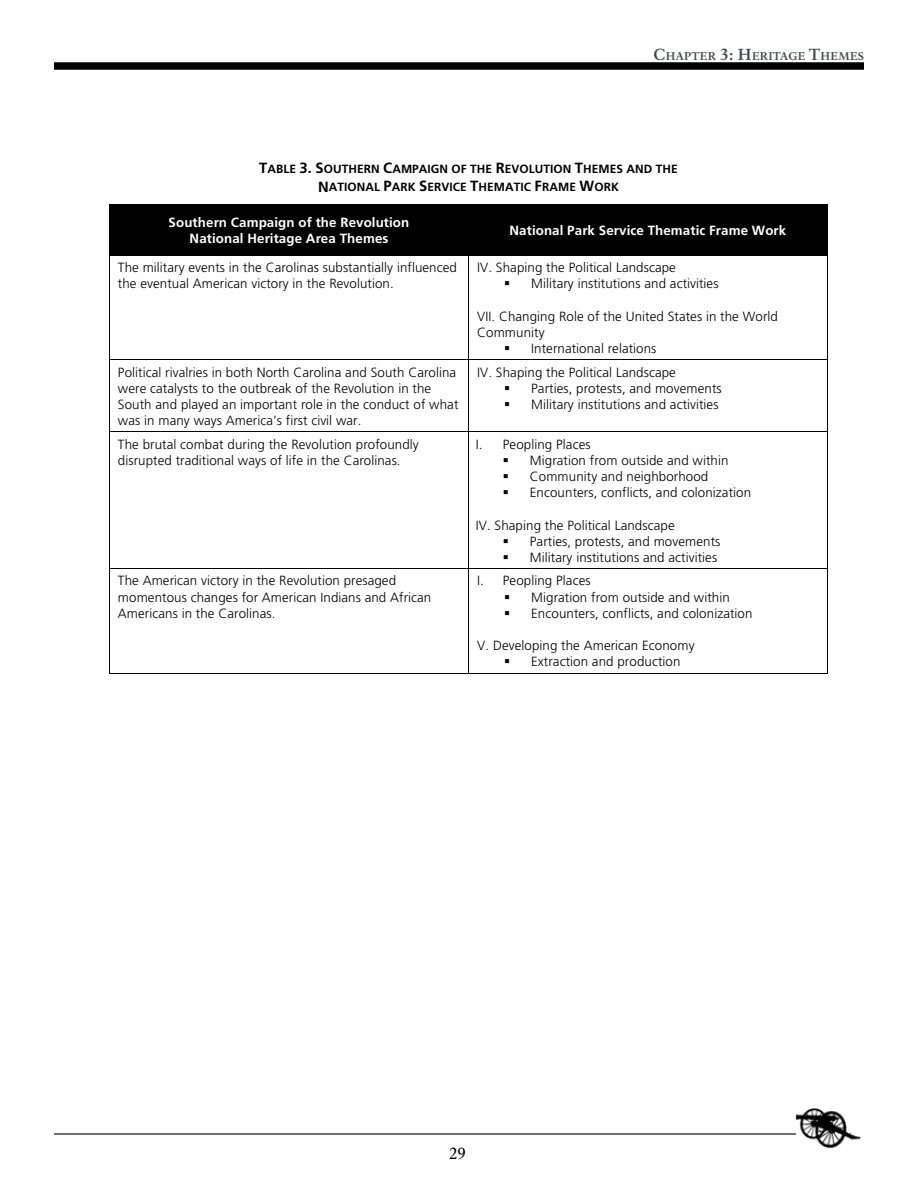
<style>
.page{position:relative;width:918px;height:1188px;background:#fff}
.page>*{position:absolute;margin:0;border:0;box-sizing:border-box;transform-origin:0 0}
.t1{font:15.75px "NPS Rawlinson OT";color:#000}
.t2{font:300 13.35px/16.2px "Frutiger LT Std";letter-spacing:.005em;color:#000}
.t3{font:700 13.35px/16.2px "Frutiger LT Std";letter-spacing:.01em;color:#fff;text-align:center}
.t4{font:700 11.85px/18px "Frutiger LT Std";letter-spacing:.005em;color:#000;text-align:center}
.t5{font:700 10.95px "NPS Rawlinson OT";letter-spacing:.03em;color:#43464d}
.s1{font-size:15.75px}
.s2{font-size:14.7px}
</style>
<div class="page">
<div style="left:110px;top:205px;width:358px;height:50px;background:#000"></div>
<div style="left:469px;top:205px;width:358px;height:50px;background:#000"></div>
<hr style="left:110px;top:204px;width:358px;height:1px;background:#000">
<hr style="left:469px;top:204px;width:359px;height:1px;background:#000">
<hr style="left:109px;top:205px;width:1px;height:50px;background:#000">
<hr style="left:468px;top:205px;width:1px;height:50px;background:#000">
<hr style="left:828px;top:205px;width:1px;height:50px;background:#000">
<hr style="left:110px;top:255px;width:358px;height:1px;background:#000">
<hr style="left:469px;top:255px;width:359px;height:1px;background:#000">
<hr style="left:109px;top:259px;width:1px;height:101px;background:#000">
<hr style="left:468px;top:259px;width:1px;height:101px;background:#000">
<hr style="left:828px;top:259px;width:1px;height:101px;background:#000">
<hr style="left:110px;top:360px;width:358px;height:1px;background:#000">
<hr style="left:469px;top:360px;width:359px;height:1px;background:#000">
<hr style="left:109px;top:364px;width:1px;height:68px;background:#000">
<hr style="left:468px;top:364px;width:1px;height:68px;background:#000">
<hr style="left:828px;top:364px;width:1px;height:68px;background:#000">
<hr style="left:110px;top:432px;width:358px;height:1px;background:#000">
<hr style="left:469px;top:432px;width:359px;height:1px;background:#000">
<hr style="left:109px;top:436px;width:1px;height:132px;background:#000">
<hr style="left:468px;top:436px;width:1px;height:132px;background:#000">
<hr style="left:828px;top:436px;width:1px;height:132px;background:#000">
<hr style="left:110px;top:568px;width:358px;height:1px;background:#000">
<hr style="left:469px;top:568px;width:359px;height:1px;background:#000">
<hr style="left:109px;top:572px;width:1px;height:101px;background:#000">
<hr style="left:110px;top:673px;width:358px;height:1px;background:#000">
<hr style="left:468px;top:572px;width:1px;height:101px;background:#000">
<hr style="left:469px;top:673px;width:359px;height:1px;background:#000">
<hr style="left:828px;top:572px;width:1px;height:101px;background:#000">
<div style="left:54px;top:62px;width:810px;height:8px;background:#000"></div>
<hr style="left:54px;top:1133px;width:742px;height:2px;background:#000">
<img style="left:783px;top:1108px;width:78px;height:41px">
<p class="t5" style="left:653px;top:49px;width:212px"><span class="s1">C</span>HAPTER <span class="s1">3: H</span>ERITAGE <span class="s1">T</span>HEMES</p>
<p class="t4" style="left:259px;top:160px;width:420px"><span class="s2">T</span>ABLE <span class="s2">3. S</span>OUTHERN <span class="s2">C</span>AMPAIGN OF THE <span class="s2">R</span>EVOLUTION <span class="s2">T</span>HEMES AND THE<br><span class="s2">N</span>ATIONAL <span class="s2">P</span>ARK <span class="s2">S</span>ERVICE <span class="s2">T</span>HEMATIC <span class="s2">F</span>RAME <span class="s2">W</span>ORK</p>
<p class="t3" style="left:169px;top:214px;width:242px">Southern Campaign of the Revolution<br>National Heritage Area Themes</p>
<p class="t3" style="left:510px;top:222px;width:278px">National Park Service Thematic Frame Work</p>
<p class="t2" style="left:118px;top:260px;width:340px">The military events in the Carolinas substantially influenced the eventual American victory in the Revolution.</p>
<p class="t2" style="left:477px;top:260px;width:200px">IV. Shaping the Political Landscape</p>
<p class="t2" style="left:531px;top:276px;width:189px">Military institutions and activities</p>
<p class="t2" style="left:477px;top:308px;width:302px">VII. Changing Role of the United States in the World<br>Community</p>
<p class="t2" style="left:531px;top:341px;width:127px">International relations</p>
<p class="t2" style="left:118px;top:364px;width:342px">Political rivalries in both North Carolina and South Carolina were catalysts to the outbreak of the Revolution in the South and played an important role in the conduct of what was in many ways America’s first civil war.</p>
<p class="t2" style="left:477px;top:364px;width:200px">IV. Shaping the Political Landscape</p>
<p class="t2" style="left:531px;top:380px;width:192px">Parties, protests, and movements</p>
<p class="t2" style="left:531px;top:396px;width:189px">Military institutions and activities</p>
<p class="t2" style="left:118px;top:436px;width:302px">The brutal combat during the Revolution profoundly disrupted traditional ways of life in the Carolinas.</p>
<p class="t2" style="left:476px;top:436px;width:116px">I. Peopling Places</p>
<p class="t2" style="left:530px;top:452px;width:200px">Migration from outside and within</p>
<p class="t2" style="left:530px;top:468px;width:180px">Community and neighborhood</p>
<p class="t2" style="left:530px;top:485px;width:223px">Encounters, conflicts, and colonization</p>
<p class="t2" style="left:476px;top:517px;width:200px">IV. Shaping the Political Landscape</p>
<p class="t2" style="left:530px;top:533px;width:192px">Parties, protests, and movements</p>
<p class="t2" style="left:530px;top:549px;width:189px">Military institutions and activities</p>
<p class="t2" style="left:118px;top:573px;width:315px">The American victory in the Revolution presaged momentous changes for American Indians and African<br>Americans in the Carolinas.</p>
<p class="t2" style="left:477px;top:573px;width:115px">I. Peopling Places</p>
<p class="t2" style="left:531px;top:589px;width:200px">Migration from outside and within</p>
<p class="t2" style="left:531px;top:605px;width:223px">Encounters, conflicts, and colonization</p>
<p class="t2" style="left:477px;top:638px;width:219px">V. Developing the American Economy</p>
<p class="t2" style="left:531px;top:654px;width:151px">Extraction and production</p>
<p class="t1" style="left:449px;top:1144px;width:18px">29</p>
</div>
